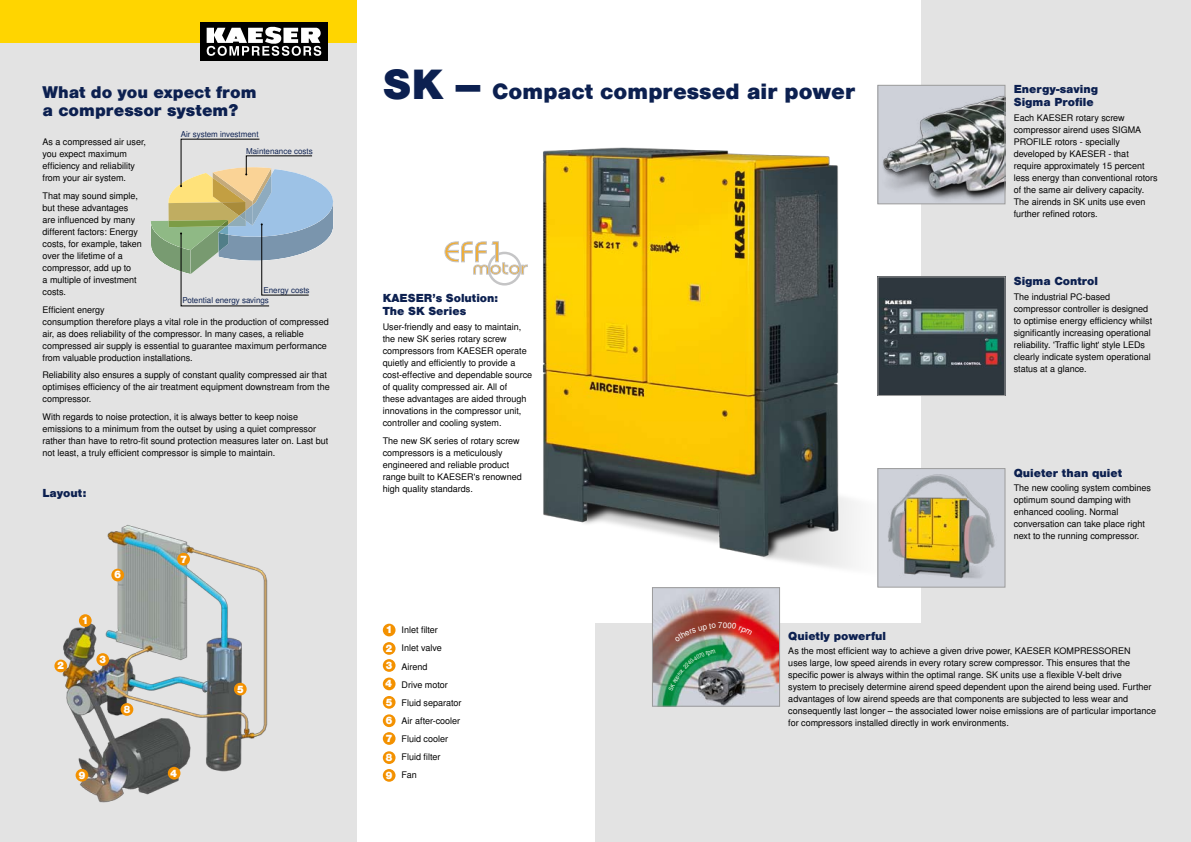
<style>
.page{position:relative;width:1191px;height:842px;background:#fff}
.page>*{position:absolute;margin:0;border:0;box-sizing:border-box;transform-origin:0 0}
.t1{font:900 21px "Nimbus San L";color:#0c2050}
.t2{font:900 16px/18px "Nimbus San L";color:#0c2050}
.t3{font:900 11px/13px "Nimbus San L";color:#0c2050}
.t4{font:900 10px/18.5px "Nimbus San L";color:#fff}
.t5{font:9px/12px "Nimbus San L";color:#000}
.t6{font:8px/17px "Nimbus San L";color:#0c2050}
.s1{font-size:40px}
.s2{font-size:39px}
</style>
<div class="page">
<div style="left:0;top:0;width:356px;height:842px;background:#e3e3e3"></div>
<img style="left:491px;top:84px;width:430px;height:504px">
<div style="left:921px;top:0;width:270px;height:842px;background:#e3e3e3"></div>
<div style="left:595px;top:624px;width:596px;height:218px;background:#e3e3e3"></div>
<div style="left:0;top:0;width:356px;height:43px;background:#ffd500"></div>
<div style="left:200px;top:22px;width:127px;height:39px;background:#000"></div>
<svg style="left:207px;top:26px;width:114px;height:30px"></svg>
<img style="left:879px;top:87px;width:124px;height:115px">
<div style="left:877px;top:85px;width:128px;height:119px;border:1px solid #9c9c9c"></div>
<img style="left:879px;top:279px;width:124px;height:115px">
<div style="left:877px;top:277px;width:128px;height:119px;border:1px solid #9c9c9c"></div>
<img style="left:879px;top:470px;width:124px;height:115px">
<div style="left:877px;top:468px;width:128px;height:119px;border:1px solid #9c9c9c"></div>
<img style="left:654px;top:589px;width:124px;height:115px">
<div style="left:652px;top:587px;width:128px;height:119px;border:1px solid #9c9c9c"></div>
<div style="left:487px;top:252px;width:34px;height:34px;border:3px solid #c5c5c6;border-radius:50%"></div>
<svg style="left:445px;top:242px;width:83px;height:33px"></svg>
<svg style="left:151px;top:139px;width:182px;height:167px"></svg>
<img style="left:57px;top:525px;width:211px;height:278px">
<div style="left:54px;top:660px;width:13px;height:12px;background:#f39100;border-radius:50%"></div>
<div style="left:96px;top:653px;width:13px;height:13px;background:#f39100;border-radius:50%"></div>
<div style="left:234px;top:683px;width:13px;height:12px;background:#f39100;border-radius:50%"></div>
<div style="left:79px;top:614px;width:13px;height:13px;background:#f39100;border-radius:50%"></div>
<div style="left:111px;top:569px;width:13px;height:12px;background:#f39100;border-radius:50%"></div>
<div style="left:177px;top:553px;width:13px;height:12px;background:#f39100;border-radius:50%"></div>
<div style="left:121px;top:703px;width:12px;height:13px;background:#f39100;border-radius:50%"></div>
<div style="left:76px;top:769px;width:12px;height:13px;background:#f39100;border-radius:50%"></div>
<div style="left:383px;top:642px;width:12px;height:13px;background:#f39100;border-radius:50%"></div>
<div style="left:383px;top:659px;width:12px;height:13px;background:#f39100;border-radius:50%"></div>
<div style="left:383px;top:677px;width:12px;height:13px;background:#f39100;border-radius:50%"></div>
<div style="left:383px;top:696px;width:12px;height:13px;background:#f39100;border-radius:50%"></div>
<div style="left:383px;top:624px;width:12px;height:12px;background:#f39100;border-radius:50%"></div>
<div style="left:383px;top:714px;width:12px;height:13px;background:#f39100;border-radius:50%"></div>
<div style="left:383px;top:732px;width:12px;height:13px;background:#f39100;border-radius:50%"></div>
<div style="left:383px;top:751px;width:12px;height:13px;background:#f39100;border-radius:50%"></div>
<div style="left:383px;top:769px;width:12px;height:13px;background:#f39100;border-radius:50%"></div>
<div style="left:168px;top:767px;width:12px;height:12px;background:#f39100;border-radius:50%"></div>
<svg style="left:674px;top:622px;width:78px;height:19px"></svg>
<svg style="left:668px;top:649px;width:47px;height:41px;background:#529670"></svg>
<h2 class="t2" style="left:43px;top:83px;width:215px">What do you expect from a compressor system?</h2>
<p class="t5" style="left:43px;top:136px;width:105px">As a compressed air user, you expect maximum efficiency and reliability from your air system.</p>
<p class="t5" style="left:43px;top:190px;width:101px">That may sound simple, but these advantages are influenced by many different factors: Energy costs, for example, taken over the lifetime of a compressor, add up to<br>a multiple of investment costs.</p>
<p class="t5" style="left:43px;top:304px;width:288px">Efficient energy<br>consumption therefore plays a vital role in the production of compressed air, as does reliability of the compressor. In many cases, a reliable compressed air supply is essential to guarantee maximum performance from valuable production installations.</p>
<p class="t5" style="left:43px;top:369px;width:289px">Reliability also ensures a supply of constant quality compressed air that optimises efficiency of the air treatment equipment downstream from the compressor.</p>
<p class="t5" style="left:43px;top:411px;width:287px">With regards to noise protection, it is always better to keep noise emissions to a minimum from the outset by using a quiet compressor rather than have to retro-fit sound protection measures later on. Last but not least, a truly efficient compressor is simple to maintain.</p>
<p class="t3" style="left:43px;top:486px;width:46px">Layout:</p>
<p class="t6" style="left:246px;top:126px;width:68px;text-indent:-65px">Air system investment<br>Maintenance costs</p>
<p class="t6" style="left:263px;top:281px;width:48px">Energy costs</p>
<p class="t6" style="left:182px;top:292px;width:88px">Potential energy savings</p>
<p class="t4" style="left:81px;top:611px;width:9px">1</p>
<p class="t4" style="left:114px;top:566px;width:9px">6</p>
<p class="t4" style="left:180px;top:550px;width:9px">7</p>
<h1 class="t1" style="left:383px;top:79px;width:474px"><span class="s1">SK</span> <span class="s2">–</span> Compact compressed air power</h1>
<p class="t3" style="left:383px;top:292px;width:117px">KAESER’s Solution:<br>The SK Series</p>
<p class="t5" style="left:383px;top:321px;width:151px">User-friendly and easy to maintain, the new SK series rotary screw compressors from KAESER operate quietly and efficiently to provide a cost-effective and dependable source of quality compressed air. All of<br>these advantages are aided through innovations in the compressor unit, controller and cooling system.</p>
<p class="t5" style="left:383px;top:435px;width:140px">The new SK series of rotary screw compressors is a meticulously engineered and reliable product range built to KAESER's renowned high quality standards.</p>
<p class="t3" style="left:1013px;top:83px;width:86px">Energy-saving<br>Sigma Profile</p>
<p class="t5" style="left:1013px;top:112px;width:145px">Each KAESER rotary screw compressor airend uses SIGMA<br>PROFILE rotors - specially developed by KAESER - that require approximately 15 percent less energy than conventional rotors of the same air delivery capacity.<br>The airends in SK units use even further refined rotors.</p>
<p class="t3" style="left:1013px;top:274px;width:86px">Sigma Control</p>
<p class="t5" style="left:1013px;top:291px;width:140px">The industrial PC-based compressor controller is designed to optimise energy efficiency whilst significantly increasing operational reliability. 'Traffic light' style LEDs clearly indicate system operational status at a glance.</p>
<p class="t3" style="left:1013px;top:466px;width:110px">Quieter than quiet</p>
<p class="t5" style="left:1013px;top:482px;width:139px">The new cooling system combines optimum sound damping with enhanced cooling. Normal conversation can take place right next to the running compressor.</p>
<p class="t4" style="left:57px;top:656px;width:9px">2</p>
<p class="t4" style="left:99px;top:650px;width:9px">3</p>
<p class="t4" style="left:123px;top:700px;width:9px">8</p>
<p class="t4" style="left:78px;top:766px;width:9px">9</p>
<p class="t4" style="left:237px;top:680px;width:9px">5</p>
<p class="t4" style="left:385px;top:621px;width:9px">1</p>
<p class="t4" style="left:386px;top:640px;width:9px;line-height:17.3px">2<br>3</p>
<p class="t4" style="left:385px;top:674px;width:9px">4<br>5</p>
<p class="t4" style="left:385px;top:711px;width:9px;text-align:justify">6<br>7<br>8</p>
<p class="t4" style="left:170px;top:764px;width:9px">4</p>
<p class="t4" style="left:385px;top:766px;width:9px">9</p>
<p class="t5" style="left:401px;top:621px;width:61px;line-height:18.1px">Inlet filter<br>Inlet valve<br>Airend<br>Drive motor<br>Fluid separator<br>Air after-cooler<br>Fluid cooler<br>Fluid filter<br>Fan</p>
<p class="t3" style="left:788px;top:629px;width:99px">Quietly powerful</p>
<p class="t5" style="left:788px;top:645px;width:369px">As the most efficient way to achieve a given drive power, KAESER KOMPRESSOREN<br>uses large, low speed airends in every rotary screw compressor. This ensures that the specific power is always within the optimal range. SK units use a flexible V-belt drive<br>system to precisely determine airend speed dependent upon the airend being used. Further advantages of low airend speeds are that components are subjected to less wear and consequently last longer – the associated lower noise emissions are of particular importance for compressors installed directly in work environments.</p>
</div>
